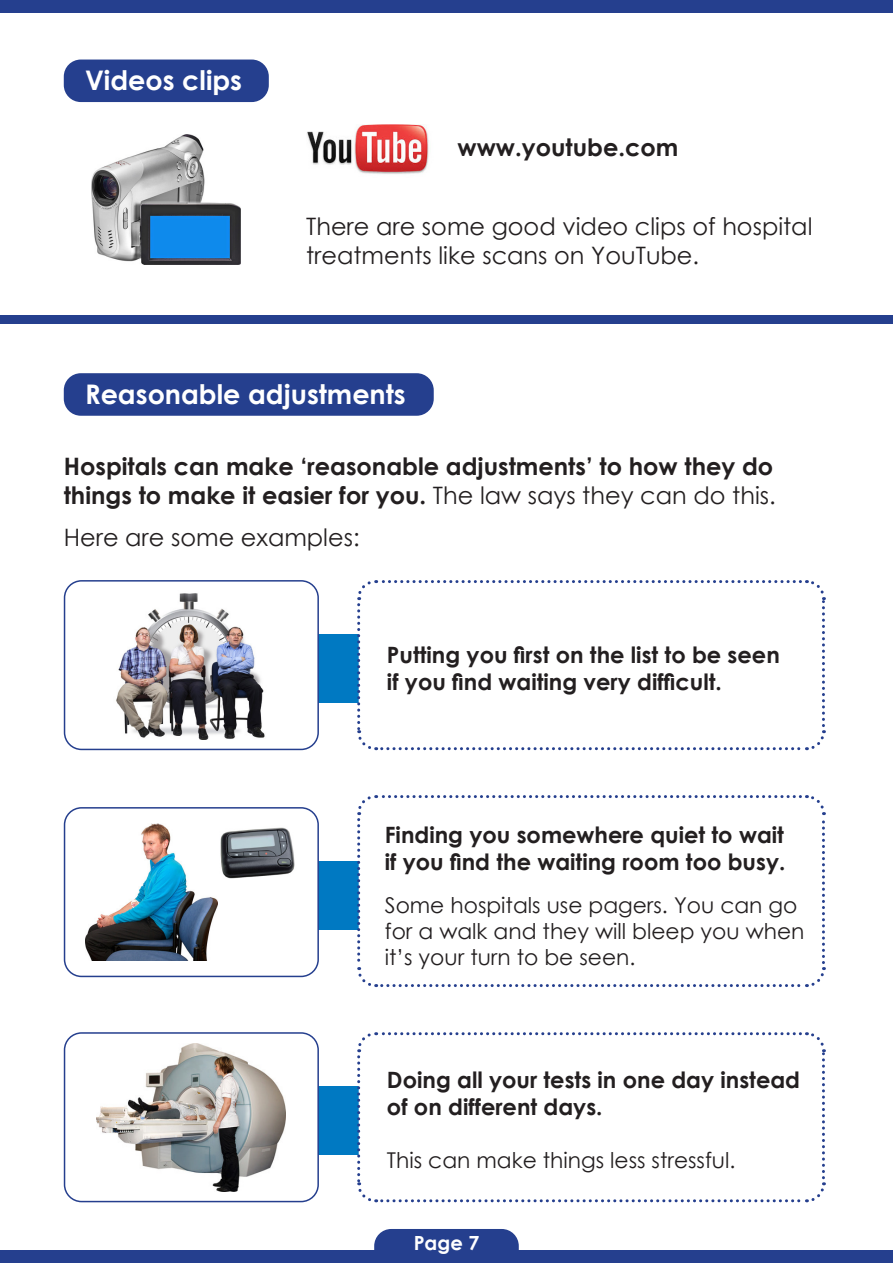
<style>
.page{position:relative;width:893px;height:1263px;background:#fff}
.page>*{position:absolute;margin:0;border:0;box-sizing:border-box;transform-origin:0 0}
.t1{font:700 27px "Century Gothic";color:#fff}
.t2{font:700 24px/28.8px "Century Gothic";color:#231f20}
.t3{font:24px/28.8px "Century Gothic";color:#231f20}
.t4{font:700 22.5px/27px "Century Gothic";color:#231f20}
.t5{font:21.75px/26.1px "Century Gothic";color:#231f20}
.t6{font:700 19.5px "Century Gothic";color:#fff}
.s1{font-weight:400}
</style>
<div class="page">
<div style="left:0;top:1250px;width:893px;height:13px;background:#253f8e"></div>
<div style="left:0;top:0;width:893px;height:13px;background:#253f8e"></div>
<div style="left:374px;top:1229px;width:145px;height:21px;background:#253f8e"></div>
<div style="left:64px;top:373px;width:370px;height:43px;background:#253f8e;border-radius:17px"></div>
<div style="left:64px;top:60px;width:205px;height:42px;background:#253f8e;border-radius:17px"></div>
<div style="left:285px;top:634px;width:102px;height:68px;background:#0079c2"></div>
<div style="left:285px;top:861px;width:102px;height:68px;background:#0079c2"></div>
<div style="left:285px;top:1086px;width:102px;height:69px;background:#0079c2"></div>
<div style="left:65px;top:581px;width:253px;height:168px;background:#fff;border-radius:17px"></div>
<div style="left:64px;top:580px;width:255px;height:170px;border:2px solid #253f8e;border-radius:17px"></div>
<div style="left:65px;top:808px;width:253px;height:168px;background:#fff;border-radius:17px"></div>
<div style="left:64px;top:807px;width:255px;height:170px;border:2px solid #253f8e;border-radius:17px"></div>
<div style="left:65px;top:1033px;width:253px;height:168px;background:#fff;border-radius:17px"></div>
<div style="left:64px;top:1032px;width:255px;height:170px;border:2px solid #253f8e;border-radius:17px"></div>
<svg style="left:355px;top:580px;width:471px;height:171px"></svg>
<svg style="left:355px;top:795px;width:471px;height:193px"></svg>
<svg style="left:357px;top:1032px;width:469px;height:171px"></svg>
<img style="left:116px;top:593px;width:149px;height:147px">
<img style="left:97px;top:1043px;width:189px;height:148px">
<img style="left:85px;top:824px;width:133px;height:136px">
<img style="left:220px;top:827px;width:75px;height:52px">
<div style="left:0;top:315px;width:893px;height:9px;background:#253f8e"></div>
<img style="left:92px;top:134px;width:149px;height:131px">
<img style="left:307px;top:125px;width:122px;height:49px">
<p class="t1" style="left:85px;top:60px;width:159px">Videos clips</p>
<p class="t2" style="left:458px;top:132px;width:222px">www.youtube.com</p>
<p class="t3" style="left:306px;top:212px;width:508px">There are some good video clips of hospital treatments like scans on YouTube.</p>
<p class="t1" style="left:85px;top:374px;width:322px">Reasonable adjustments</p>
<p class="t2" style="left:64px;top:451px;width:713px">Hospitals can make ‘reasonable adjustments’ to how they do things to make it easier for you. <span class="s1">The law says they can do this.</span></p>
<p class="t3" style="left:64px;top:522px;width:297px">Here are some examples:</p>
<p class="t4" style="left:387px;top:640px;width:394px">Putting you first on the list to be seen if you find waiting very difficult.</p>
<p class="t4" style="left:385px;top:820px;width:402px">Finding you somewhere quiet to wait if you find the waiting room too busy.</p>
<p class="t5" style="left:385px;top:892px;width:421px">Some hospitals use pagers. You can go for a walk and they will bleep you when it’s your turn to be seen.</p>
<p class="t4" style="left:387px;top:1066px;width:415px">Doing all your tests in one day instead of on different days.</p>
<p class="t5" style="left:387px;top:1146px;width:350px">This can make things less stressful.</p>
<p class="t6" style="left:414px;top:1228px;width:67px">Page 7</p>
</div>
